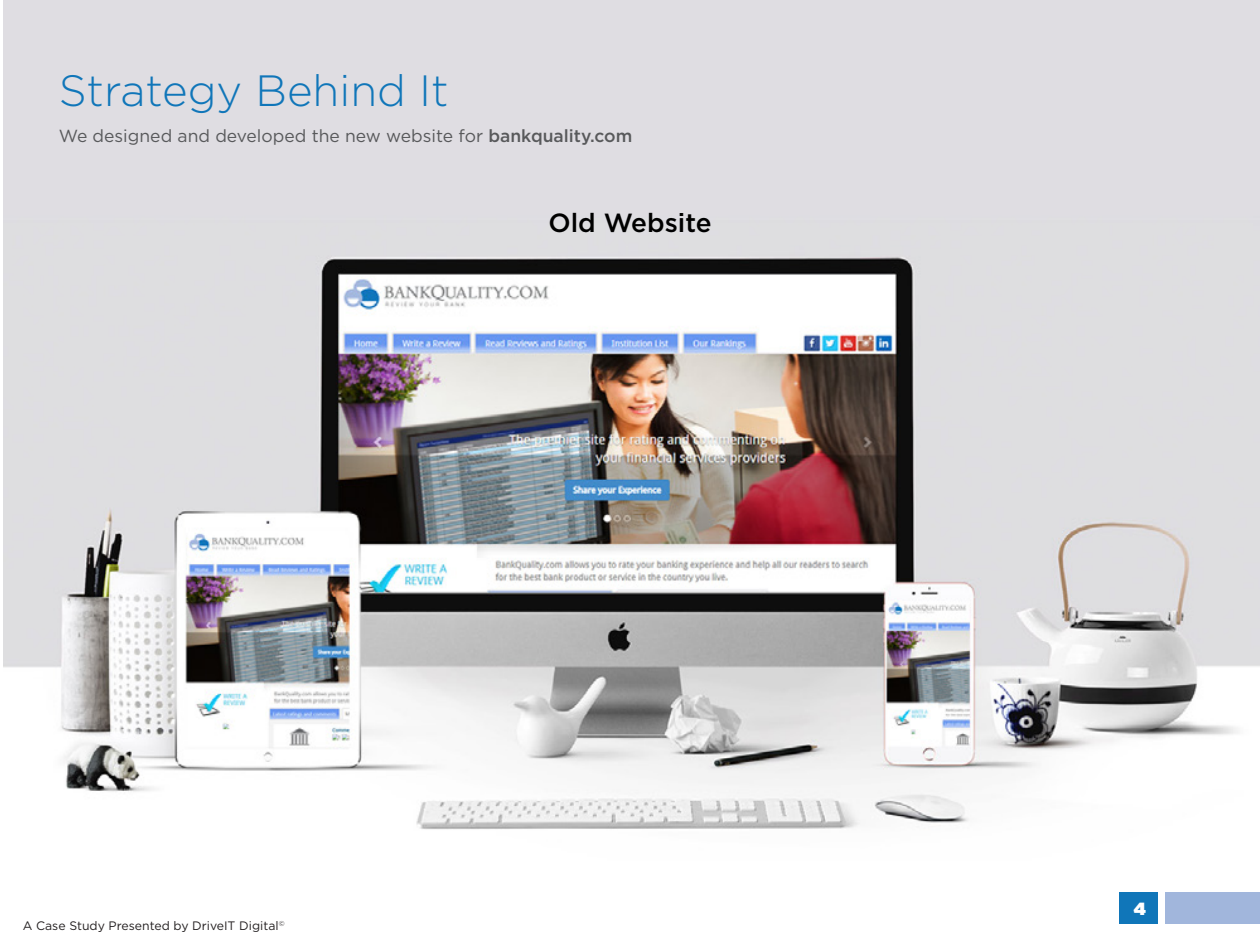
<style>
.page{position:relative;width:1260px;height:945px;background:#fff}
.page>*{position:absolute;margin:0;border:0;box-sizing:border-box;transform-origin:0 0}
.t1{font:300 43.75px "Gotham";color:#1076b9}
.t2{font:500 26.25px "Gotham";color:#000}
.t3{font:17.5px "Gotham";color:#58595b}
.t4{font:900 17.5px "Gotham";color:#fff}
.t5{font:12.25px "Gotham";color:#231f20}
.s1{font-weight:500}
</style>
<div class="page">
<img style="left:3px;top:0;width:1257px;height:924px">
<div style="left:1166px;top:892px;width:94px;height:32px;background:#a1b6dc"></div>
<div style="left:1119px;top:892px;width:39px;height:32px;background:#1076b9"></div>
<h1 class="t1" style="left:59px;top:63px;width:391px">Strategy Behind It</h1>
<p class="t3" style="left:59px;top:124px;width:575px">We designed and developed the new website for <span class="s1">bankquality.com</span></p>
<h2 class="t2" style="left:548px;top:205px;width:165px">Old Website</h2>
<p class="t5" style="left:23px;top:918px;width:263px">A Case Study Presented by DriveIT Digital<sup>©</sup></p>
<p class="t4" style="left:1134px;top:897px;width:14px">4</p>
</div>
